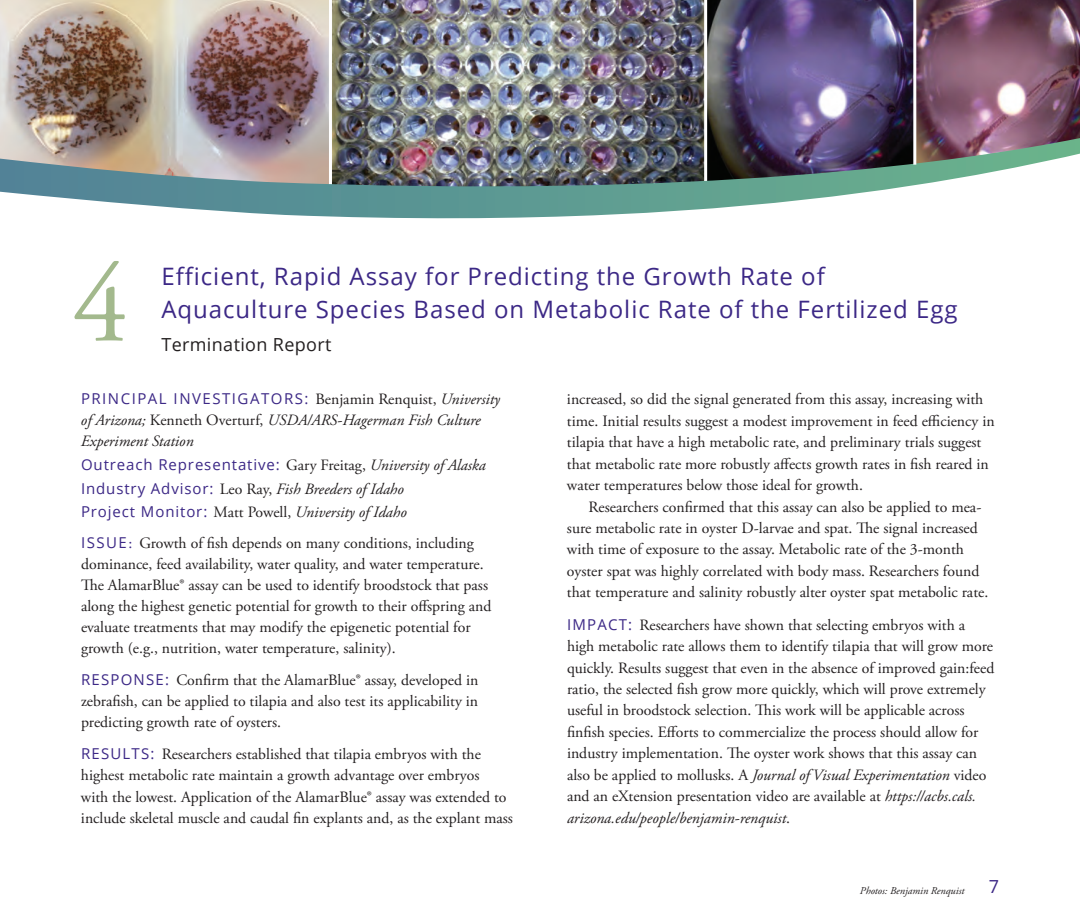
<style>
.page{position:relative;width:1080px;height:918px;background:#fff}
.page>*{position:absolute;margin:0;border:0;box-sizing:border-box;transform-origin:0 0}
.t1{font:112.5px "Adobe Garamond Pro";color:#a3b98d}
.t2{font:24px/33px "Open Sans";letter-spacing:.04em;color:#3c2886}
.t3{font:18px "Open Sans";letter-spacing:.02em;color:#231f20}
.t4{font:18px "Open Sans";color:#3c2886}
.t5{font:15.75px/21.5px "Adobe Garamond Pro";color:#231f20}
.t6{font:italic 15.75px/21px "Adobe Garamond Pro";color:#231f20}
.t7{font:15px "Open Sans";letter-spacing:.06em;color:#3c2886}
.t8{font:15px "Open Sans";letter-spacing:.1em;color:#3c2886}
.t9{font:italic 10.5px "Adobe Garamond Pro";color:#231f20}
.s1{font-family:"Adobe Garamond Pro";font-size:15.75px;color:#231f20}
.s2{font-family:"Adobe Garamond Pro";font-style:italic;font-size:15.75px;color:#231f20}
.s3{font-style:normal}
.s4{font-family:"Open Sans";font-style:normal;font-size:15px;color:#3c2886}
.s5{font-family:"Open Sans";font-size:15px;color:#3c2886}
.s6{color:#3c2886}
.s7{font-style:italic}
</style>
<div class="page">
<img style="left:916px;top:0;width:164px;height:112px">
<img style="left:0;top:0;width:329px;height:112px">
<img style="left:332px;top:0;width:372px;height:112px">
<img style="left:707px;top:0;width:206px;height:112px">
<img style="left:0;top:112px;width:1080px;height:107px">
<hr style="left:913px;top:0;width:3px;height:165px;background:#fff">
<h1 class="t1" style="left:72px;top:237px;width:58px">4</h1>
<h2 class="t2" style="left:161px;top:259px;width:798px">Efficient, Rapid Assay for Predicting the Growth Rate of<br>Aquaculture Species Based on Metabolic Rate of the Fertilized Egg</h2>
<p class="t3" style="left:161px;top:332px;width:172px">Termination Report</p>
<p class="t8" style="left:81px;top:389px;width:421px">PRINCIPAL INVESTIGATORS: <span class="s1">Benjamin Renquist,</span> <span class="s2">University</span></p>
<p class="t6" style="left:81px;top:410px;width:401px">of Arizona; <span class="s3">Kenneth Overturf,</span> USDA/ARS-Hagerman Fish Culture<br>Experiment Station</p>
<p class="t7" style="left:81px;top:454px;width:406px">Outreach Representative: <span class="s1">Gary Freitag,</span> <span class="s2">University of Alaska</span></p>
<p class="t6" style="left:81px;top:477px;width:327px;line-height:23.7px"><span class="s4">Industry Advisor:</span> <span class="s3">Leo Ray,</span> Fish Breeders of Idaho<br><span class="s4">Project Monitor:</span> <span class="s3">Matt Powell,</span> University of Idaho</p>
<p class="t5" style="left:81px;top:533px;width:412px;line-height:21px"><span class="s5">ISSUE</span><span class="s6">:</span> Growth of fish depends on many conditions, including dominance, feed availability, water quality, and water temperature.<br>The AlamarBlue® assay can be used to identify broodstock that pass along the highest genetic potential for growth to their offspring and evaluate treatments that may modify the epigenetic potential for growth (e.g., nutrition, water temperature, salinity).</p>
<p class="t5" style="left:81px;top:670px;width:399px;line-height:21px;text-align:justify"><span class="s5">RESPONSE:</span> Confirm that the AlamarBlue® assay, developed in zebrafish, can be applied to tilapia and also test its applicability in predicting growth rate of oysters.</p>
<p class="t5" style="left:81px;top:744px;width:434px"><span class="s5">RESULTS:</span> Researchers established that tilapia embryos with the highest metabolic rate maintain a growth advantage over embryos<br>with the lowest. Application of the AlamarBlue® assay was extended to include skeletal muscle and caudal fin explants and, as the explant mass</p>
<p class="t5" style="left:567px;top:389px;width:429px">increased, so did the signal generated from this assay, increasing with time. Initial results suggest a modest improvement in feed efficiency in tilapia that have a high metabolic rate, and preliminary trials suggest that metabolic rate more robustly affects growth rates in fish reared in water temperatures below those ideal for growth.</p>
<p class="t5" style="left:567px;top:496px;width:423px;text-indent:22px">Researchers confirmed that this assay can also be applied to mea&shy;sure metabolic rate in oyster D-larvae and spat. The signal increased with time of exposure to the assay. Metabolic rate of the 3-month oyster spat was highly correlated with body mass. Researchers found that temperature and salinity robustly alter oyster spat metabolic rate.</p>
<p class="t5" style="left:567px;top:614px;width:429px"><span class="s5">IMPACT:</span> Researchers have shown that selecting embryos with a high metabolic rate allows them to identify tilapia that will grow more quickly. Results suggest that even in the absence of improved gain:feed ratio, the selected fish grow more quickly, which will prove extremely useful in broodstock selection. This work will be applicable across finfish species. Efforts to commercialize the process should allow for industry implementation. The oyster work shows that this assay can also be applied to mollusks. A <span class="s7">Journal of Visual Experimentation</span> video and an eXtension presentation video are available at <span class="s7">https://acbs.cals. arizona.edu/people/benjamin-renquist</span>.</p>
<p class="t9" style="left:860px;top:884px;width:106px">Photos: Benjamin Renquist</p>
<p class="t4" style="left:989px;top:874px;width:12px">7</p>
</div>
